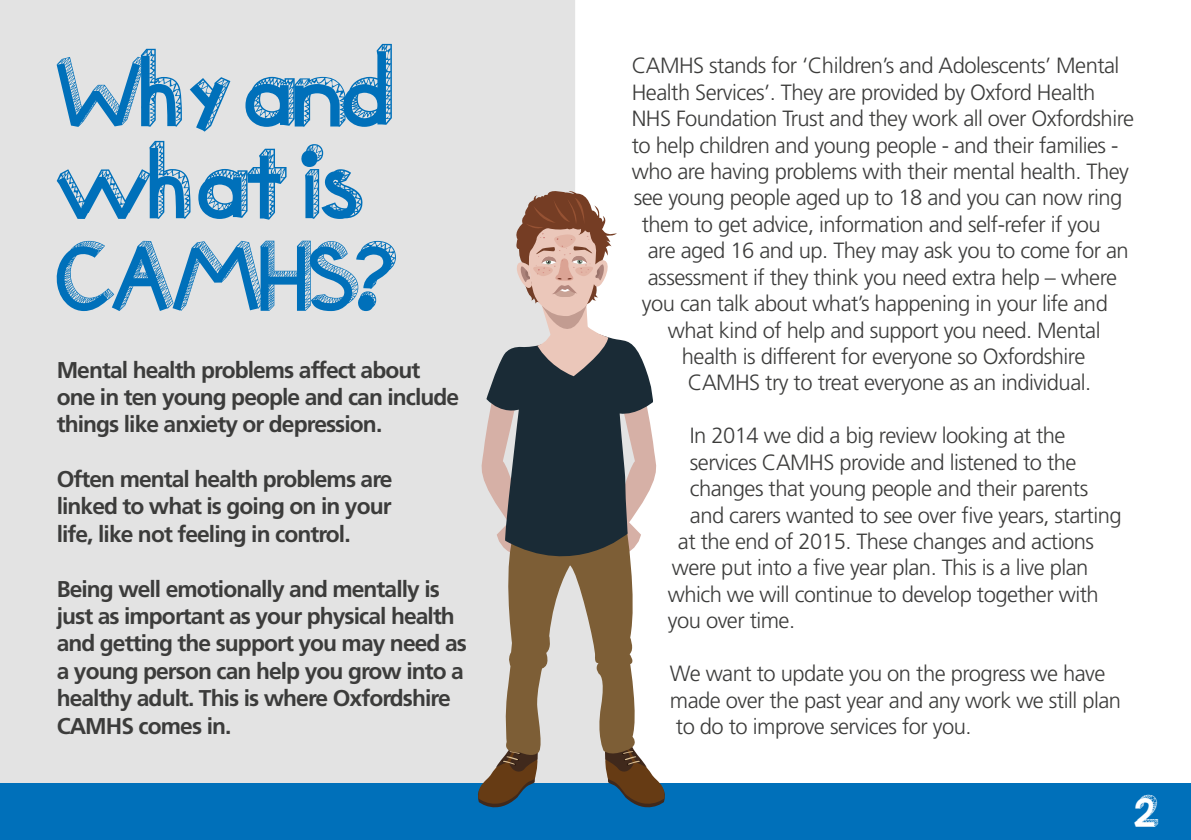
<style>
.page{position:relative;width:1191px;height:840px;background:#fff}
.page>*{position:absolute;margin:0;border:0;box-sizing:border-box;transform-origin:0 0}
.t1{font:100px/92px "Teen";letter-spacing:-.05em;color:#0070ba}
.t2{font:46px "Teen";color:#fff}
.t3{font:700 22.8px/27.4px "Frutiger LT Std";letter-spacing:-.04em;color:#3c3c3b}
.t4{font:300 22px/26.4px "Frutiger LT Std";letter-spacing:-.025em;color:#3c3c3b}
</style>
<div class="page">
<div style="left:0;top:0;width:575px;height:782px;background:#e3e3e3"></div>
<div style="left:0;top:782px;width:1191px;height:57px;background:#0070ba"></div>
<svg style="left:473px;top:397px;width:195px;height:411px"></svg>
<svg style="left:486px;top:331px;width:167px;height:248px;background:#5e6163"></svg>
<svg style="left:512px;top:188px;width:105px;height:188px;background:#bea69d"></svg>
<h1 class="t1" style="left:57px;top:52px;width:341px">Why and what is<br>CAMHS?</h1>
<p class="t3" style="left:57px;top:356px;width:404px">Mental health problems affect about one in ten young people and can include things like anxiety or depression.</p>
<p class="t3" style="left:57px;top:465px;width:337px;text-align:justify">Often mental health problems are linked to what is going on in your life, like not feeling in control.</p>
<p class="t3" style="left:57px;top:574px;width:412px">Being well emotionally and mentally is just as important as your physical health and getting the support you may need as a young person can help you grow into a healthy adult. This is where Oxfordshire CAMHS comes in.</p>
<p class="t4" style="left:632px;top:53px;width:489px">CAMHS stands for ‘Children’s and Adolescents’ Mental</p>
<p class="t4" style="left:632px;top:79px;width:465px">Health Services’. They are provided by Oxford Health</p>
<p class="t4" style="left:632px;top:106px;width:504px">NHS Foundation Trust and they work all over Oxfordshire</p>
<p class="t4" style="left:632px;top:132px;width:488px">to help children and young people - and their families -</p>
<p class="t4" style="left:632px;top:158px;width:498px">who are having problems with their mental health. They</p>
<p class="t4" style="left:634px;top:185px;width:490px">see young people aged up to 18 and you can now ring</p>
<p class="t4" style="left:642px;top:211px;width:460px">them to get advice, information and self-refer if you</p>
<p class="t4" style="left:648px;top:238px;width:482px">are aged 16 and up. They may ask you to come for an</p>
<p class="t4" style="left:648px;top:264px;width:471px">assessment if they think you need extra help – where</p>
<p class="t4" style="left:642px;top:290px;width:467px">you can talk about what’s happening in your life and</p>
<p class="t4" style="left:668px;top:317px;width:434px">what kind of help and support you need. Mental</p>
<p class="t4" style="left:682px;top:343px;width:405px">health is different for everyone so Oxfordshire</p>
<p class="t4" style="left:688px;top:370px;width:405px">CAMHS try to treat everyone as an individual.</p>
<p class="t4" style="left:690px;top:422px;width:377px">In 2014 we did a big review looking at the</p>
<p class="t4" style="left:690px;top:449px;width:388px">services CAMHS provide and listened to the</p>
<p class="t4" style="left:690px;top:475px;width:400px">changes that young people and their parents</p>
<p class="t4" style="left:690px;top:502px;width:433px">and carers wanted to see over five years, starting</p>
<p class="t4" style="left:678px;top:528px;width:417px">at the end of 2015. These changes and actions</p>
<p class="t4" style="left:672px;top:554px;width:418px">were put into a five year plan. This is a live plan</p>
<p class="t4" style="left:668px;top:581px;width:432px">which we will continue to develop together with</p>
<p class="t4" style="left:668px;top:607px;width:129px">you over time.</p>
<p class="t4" style="left:670px;top:660px;width:453px">We want to update you on the progress we have made over the past year and any work we still plan to do to improve services for you.</p>
<h2 class="t2" style="left:1134px;top:788px;width:26px">2</h2>
</div>
